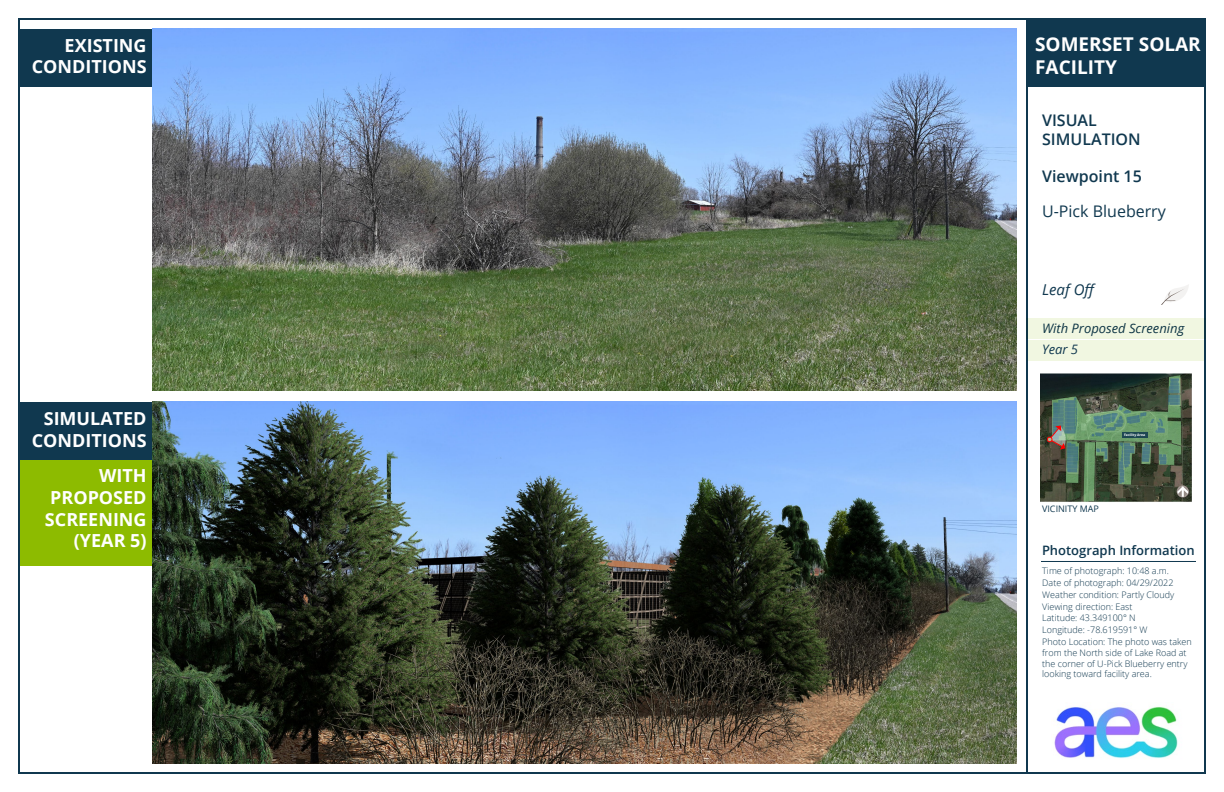
<style>
.page{position:relative;width:1224px;height:792px;background:#fff}
.page>*{position:absolute;margin:0;border:0;box-sizing:border-box;transform-origin:0 0}
.t1{font:700 19px/22.8px "Open Sans";color:#fff}
.t2{font:700 18px/21.6px "Open Sans";color:#fff;text-align:right}
.t3{font:600 16px/19.2px "Open Sans";color:#10384f}
.t4{font:16px "Open Sans";color:#10384f}
.t5{font:italic 15px "Open Sans";color:#10384f}
.t6{font:italic 13px/21.6px "Open Sans";color:#10384f}
.t7{font:600 13px "Open Sans";color:#10384f}
.t8{font:300 9px/11.8px "Open Sans";color:#10384f}
.t9{font:9px "Open Sans";color:#10384f}
.t10{font:700 3.4px "Open Sans";color:#fff}
</style>
<div class="page">
<div style="left:1026px;top:340px;width:180px;height:21px;background:#f1f7e1"></div>
<div style="left:18px;top:460px;width:134px;height:106px;background:#8dbb00"></div>
<div style="left:18px;top:29px;width:134px;height:57px;background:#10384f"></div>
<img style="left:1041px;top:374px;width:151px;height:128px">
<div style="left:1026px;top:18px;width:180px;height:68px;background:#10384f"></div>
<img style="left:1054px;top:707px;width:124px;height:51px">
<div style="left:1178px;top:486px;width:12px;height:13px;background:#231f20;opacity:.5"></div>
<div style="left:1177px;top:486px;width:12px;height:11px;border:1px solid #968b86;border-radius:50%"></div>
<svg style="left:1177px;top:486px;width:11px;height:11px"></svg>
<hr style="left:1041px;top:561px;width:155px;height:1px;background:#10384f">
<div style="left:1122px;top:432px;width:25px;height:5px;background:#1e4753"></div>
<img style="left:152px;top:29px;width:864px;height:362px">
<svg style="left:1161px;top:285px;width:28px;height:20px"></svg>
<div style="left:1026px;top:318px;width:180px;height:21px;background:#f1f7e1"></div>
<svg style="left:1047px;top:426px;width:19px;height:24px"></svg>
<img style="left:152px;top:401px;width:864px;height:362px">
<div style="left:18px;top:402px;width:134px;height:58px;background:#10384f"></div>
<h2 class="t2" style="left:32px;top:34px;width:116px">EXISTING<br>CONDITIONS</h2>
<h2 class="t2" style="left:32px;top:407px;width:116px">SIMULATED<br>CONDITIONS</h2>
<p class="t2" style="left:99px;top:465px;width:49px">WITH</p>
<p class="t2" style="left:50px;top:486px;width:98px">PROPOSED</p>
<p class="t2" style="left:45px;top:508px;width:103px">SCREENING</p>
<p class="t2" style="left:74px;top:529px;width:74px">(YEAR 5)</p>
<h1 class="t1" style="left:1035px;top:32px;width:167px">SOMERSET SOLAR<br>FACILITY</h1>
<h3 class="t3" style="left:1042px;top:110px;width:100px">VISUAL<br>SIMULATION</h3>
<h3 class="t3" style="left:1042px;top:167px;width:101px">Viewpoint 15</h3>
<h3 class="t4" style="left:1042px;top:200px;width:125px">U-Pick Blueberry</h3>
<h3 class="t5" style="left:1042px;top:280px;width:57px">Leaf Off</h3>
<h3 class="t6" style="left:1042px;top:317px;width:144px">With Proposed Screening<br>Year 5</h3>
<p class="t10" style="left:1124px;top:432px;width:23px">Facility Area</p>
<p class="t9" style="left:1042px;top:502px;width:58px">VICINITY MAP</p>
<h3 class="t7" style="left:1042px;top:541px;width:154px">Photograph Information</h3>
<p class="t8" style="left:1042px;top:565px;width:151px">Time of photograph: 10:48 a.m.<br>Date of photograph: 04/29/2022<br>Weather condition: Partly Cloudy<br>Viewing direction: East<br>Latitude: 43.349100° N<br>Longitude: -78.619591° W<br>Photo Location: The photo was taken</p>
<p class="t8" style="left:1042px;top:647px;width:147px;line-height:10.8px;text-align:justify">from the North side of Lake Road at the corner of U-Pick Blueberry entry looking toward facility area.</p>
</div>
